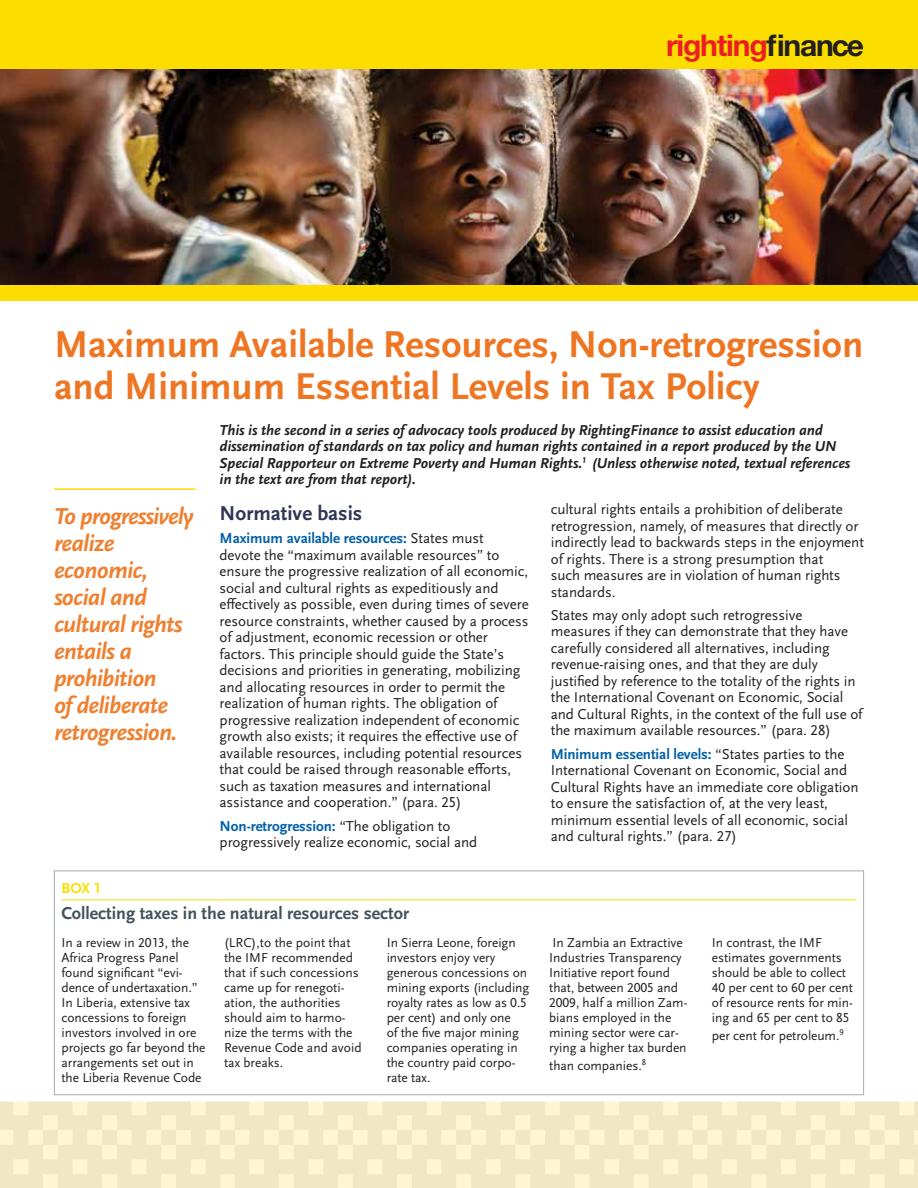
<style>
.page{position:relative;width:918px;height:1188px;background:#fff}
.page>*{position:absolute;margin:0;border:0;box-sizing:border-box;transform-origin:0 0}
.t1{font:700 39px/42px "Scala Sans Pro";color:#ee7623}
.t2{font:700 30px "Helvetica Neue LT Std";letter-spacing:-.04em;color:#ed1d24}
.t3{font:italic 700 24px/27px "Scala Sans Pro";letter-spacing:-.03em;color:#ef8030}
.t4{font:700 21px "Scala Sans Pro";color:#303657}
.t5{font:700 18px "Scala Sans Pro";color:#41535d}
.t6{font:15px/16.5px "Scala Sans Pro";letter-spacing:-.005em;color:#231f20}
.t7{font:italic 700 15px/16.5px "Scala Sans Pro";letter-spacing:-.005em;color:#231f20}
.t8{font:700 15px "Scala Sans Pro";color:#fcdd00}
.t9{font:13.5px/15px "Scala Sans Pro";letter-spacing:-.005em;color:#231f20}
.s1{color:#231f20}
.s2{font-weight:700;color:#0060a9}
</style>
<div class="page">
<svg style="left:0;top:1102px;width:918px;height:86px;background:#f4ebca"></svg>
<div style="left:0;top:0;width:918px;height:301px;background:#fcdd00"></div>
<img style="left:0;top:69px;width:918px;height:216px">
<hr style="left:62px;top:899px;width:794px;height:1px;background:#fcdd00">
<div style="left:54px;top:870px;width:810px;height:225px;border:1px solid #a7a9ac"></div>
<hr style="left:54px;top:488px;width:141px;height:2px;background:#fcdd00">
<h2 class="t2" style="left:666px;top:27px;width:199px">righting<span class="s1">finance</span></h2>
<h1 class="t1" style="left:54px;top:321px;width:811px">Maximum Available Resources, Non-retrogression and Minimum Essential Levels in Tax Policy</h1>
<h3 class="t3" style="left:54px;top:501px;width:141px">To progressively realize economic, social and cultural rights entails a prohibition<br>of deliberate retrogression.</h3>
<p class="t7" style="left:220px;top:421px;width:632px">This is the second in a series of advocacy tools produced by RightingFinance to assist education and dissemination of standards on tax policy and human rights contained in a report produced by the UN Special Rapporteur on Extreme Poverty and Human Rights.<sup>1</sup> (Unless otherwise noted, textual references in the text are from that report).</p>
<h3 class="t4" style="left:220px;top:499px;width:144px">Normative basis</h3>
<p class="t6" style="left:220px;top:530px;width:311px"><span class="s2">Maximum available resources:</span> States must devote the “maximum available resources” to ensure the progressive realization of all economic, social and cultural rights as expeditiously and effectively as possible, even during times of severe resource constraints, whether caused by a process of adjustment, economic recession or other factors. This principle should guide the State’s decisions and priorities in generating, mobilizing and allocating resources in order to permit the realization of human rights. The obligation of progressive realization independent of economic growth also exists; it requires the effective use of available resources, including potential resources that could be raised through reasonable efforts, such as taxation measures and international assistance and cooperation.” (para. 25)</p>
<p class="t6" style="left:220px;top:817px;width:259px"><span class="s2">Non-retrogression:</span> “The obligation to progressively realize economic, social and</p>
<p class="t6" style="left:551px;top:500px;width:315px">cultural rights entails a prohibition of deliberate retrogression, namely, of measures that directly or indirectly lead to backwards steps in the enjoyment of rights. There is a strong presumption that<br>such measures are in violation of human rights standards.</p>
<p class="t6" style="left:551px;top:606px;width:313px">States may only adopt such retrogressive measures if they can demonstrate that they have carefully considered all alternatives, including revenue-raising ones, and that they are duly justified by reference to the totality of the rights in the International Covenant on Economic, Social and Cultural Rights, in the context of the full use of the maximum available resources.” (para. 28)</p>
<p class="t6" style="left:551px;top:745px;width:309px"><span class="s2">Minimum essential levels:</span> “States parties to the International Covenant on Economic, Social and Cultural Rights have an immediate core obligation to ensure the satisfaction of, at the very least, minimum essential levels of all economic, social and cultural rights.” (para. 27)</p>
<p class="t8" style="left:62px;top:878px;width:41px">BOX 1</p>
<p class="t5" style="left:62px;top:901px;width:349px">Collecting taxes in the natural resources sector</p>
<p class="t9" style="left:62px;top:935px;width:146px">In a review in 2013, the<br>Africa Progress Panel found significant “evi&shy;dence of undertaxation.”<br>In Liberia, extensive tax concessions to foreign investors involved in ore projects go far beyond the arrangements set out in the Liberia Revenue Code</p>
<p class="t9" style="left:224px;top:935px;width:139px">(LRC),to the point that the IMF recommended that if such concessions came up for renegoti&shy;ation, the authorities should aim to harmo&shy;nize the terms with the<br>Revenue Code and avoid tax breaks.</p>
<p class="t9" style="left:387px;top:935px;width:144px">In Sierra Leone, foreign investors enjoy very generous concessions on mining exports (including royalty rates as low as 0.5 per cent) and only one<br>of the five major mining companies operating in the country paid corpo&shy;rate tax.</p>
<p class="t9" style="left:549px;top:935px;width:140px">In Zambia an Extractive<br>Industries Transparency<br>Initiative report found that, between 2005 and<br>2009, half a million Zam&shy;bians employed in the mining sector were car&shy;rying a higher tax burden</p>
<p class="t9" style="left:549px;top:1058px;width:98px">than companies.<sup>8</sup></p>
<p class="t9" style="left:712px;top:935px;width:143px">In contrast, the IMF estimates governments should be able to collect<br>40 per cent to 60 per cent of resource rents for min&shy;ing and 65 per cent to 85</p>
<p class="t9" style="left:712px;top:1028px;width:133px">per cent for petroleum.<sup>9</sup></p>
</div>
